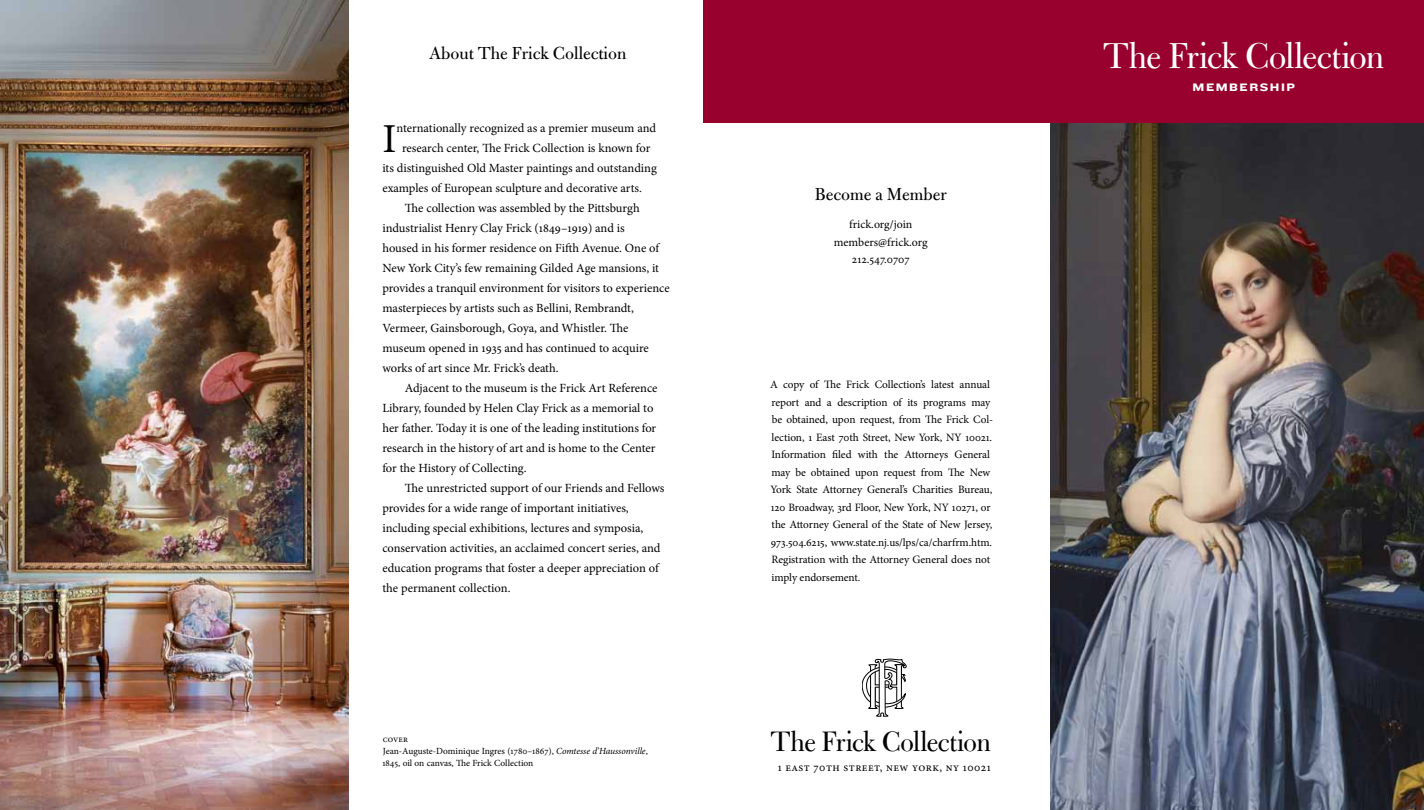
<style>
.page{position:relative;width:1424px;height:810px;background:#fff}
.page>*{position:absolute;margin:0;border:0;box-sizing:border-box;transform-origin:0 0}
.t1{font:41.12px "Minion Pro";color:#000}
.t2{font:40px "Bulmer MT Regular Display";letter-spacing:-.005em;color:#fff}
.t3{font:31.25px "Bulmer MT Regular Display";letter-spacing:-.005em;color:#000}
.t4{font:18.75px "Bulmer";color:#000}
.t5{font:12.5px "Minion Pro";color:#000}
.t6{font:11.88px/17.5px "Minion Pro";color:#000;text-align:center}
.t7{font:11.88px "Minion Pro";letter-spacing:.04em;color:#000}
.t8{font:11.25px/17.5px "Minion Pro";letter-spacing:-.005em;color:#000}
.t9{font:11.25px "Knockout HTF53 Heviweight";letter-spacing:.13em;color:#fff}
.t10{font:9.38px/12.2px "Minion Pro";color:#000}
.s1{font-style:italic}
</style>
<div class="page">
<img style="left:1050px;top:123px;width:373px;height:687px">
<div style="left:703px;top:0;width:720px;height:123px;background:#98002e"></div>
<svg style="left:862px;top:659px;width:44px;height:57px"></svg>
<img style="left:0;top:0;width:349px;height:810px">
<h3 class="t4" style="left:429px;top:43px;width:199px">About The Frick Collection</h3>
<h2 class="t2" style="left:1103px;top:36px;width:282px">The Frick Collection</h2>
<p class="t9" style="left:1192px;top:81px;width:104px">MEMBERSHIP</p>
<h1 class="t1" style="left:382px;top:111px;width:16px">I</h1>
<p class="t5" style="left:396px;top:120px;width:261px">nternationally recognized as a premier museum and</p>
<p class="t5" style="left:402px;top:140px;width:250px">research center, The Frick Collection is known for</p>
<p class="t5" style="left:382px;top:160px;width:276px">its distinguished Old Master paintings and outstanding</p>
<p class="t5" style="left:382px;top:180px;width:261px">examples of European sculpture and decorative arts.</p>
<p class="t5" style="left:405px;top:200px;width:236px">The collection was assembled by the Pittsburgh</p>
<p class="t5" style="left:382px;top:220px;width:244px">industrialist Henry Clay Frick (1849–1919) and is</p>
<p class="t5" style="left:382px;top:240px;width:278px">housed in his former residence on Fifth Avenue. One of</p>
<p class="t5" style="left:382px;top:260px;width:278px">New York City’s few remaining Gilded Age mansions, it</p>
<p class="t5" style="left:382px;top:280px;width:289px">provides a tranquil environment for visitors to experience</p>
<p class="t5" style="left:382px;top:300px;width:253px">masterpieces by artists such as Bellini, Rembrandt,</p>
<p class="t5" style="left:382px;top:320px;width:248px">Vermeer, Gainsborough, Goya, and Whistler. The</p>
<p class="t5" style="left:382px;top:340px;width:268px">museum opened in 1935 and has continued to acquire</p>
<p class="t5" style="left:382px;top:360px;width:178px">works of art since Mr. Frick’s death.</p>
<p class="t5" style="left:405px;top:380px;width:254px">Adjacent to the museum is the Frick Art Reference</p>
<p class="t5" style="left:382px;top:400px;width:272px">Library, founded by Helen Clay Frick as a memorial to</p>
<p class="t5" style="left:382px;top:420px;width:275px">her father. Today it is one of the leading institutions for</p>
<p class="t5" style="left:382px;top:440px;width:274px">research in the history of art and is home to the Center</p>
<p class="t5" style="left:382px;top:460px;width:146px">for the History of Collecting.</p>
<p class="t5" style="left:405px;top:480px;width:261px">The unrestricted support of our Friends and Fellows</p>
<p class="t5" style="left:382px;top:500px;width:248px">provides for a wide range of important initiatives,</p>
<p class="t5" style="left:382px;top:520px;width:262px">including special exhibitions, lectures and symposia,</p>
<p class="t5" style="left:382px;top:540px;width:279px">conservation activities, an acclaimed concert series, and</p>
<p class="t5" style="left:382px;top:560px;width:278px">education programs that foster a deeper appreciation of</p>
<p class="t5" style="left:382px;top:580px;width:130px">the permanent collection.</p>
<p class="t10" style="left:382px;top:733px;width:267px">cover<br>Jean-Auguste-Dominique Ingres (1780–1867), <span class="s1">Comtesse d’Haussonville</span>,<br>1845, oil on canvas, The Frick Collection</p>
<h3 class="t4" style="left:814px;top:184px;width:133px">Become a Member</h3>
<p class="t6" style="left:833px;top:216px;width:95px">frick.org/join members@frick.org<br>212.547.0707</p>
<p class="t8" style="left:770px;top:376px;width:225px">A copy of The Frick Collection’s latest annual report and a description of its programs may be obtained, upon request, from The Frick Col&shy;lection, 1 East 70th Street, New York, NY 10021.<br>Information filed with the Attorneys General may be obtained upon request from The New York State Attorney General’s Charities Bureau, 120 Broadway, 3rd Floor, New York, NY 10271, or the Attorney General of the State of New Jersey, 973.504.6215, www.state.nj.us/lps/ca/charfrm.htm.<br>Registration with the Attorney General does not imply endorsement.</p>
<h3 class="t3" style="left:771px;top:725px;width:221px">The Frick Collection</h3>
<p class="t7" style="left:777px;top:760px;width:214px">1 east 70th street, new york, ny 10021</p>
</div>
